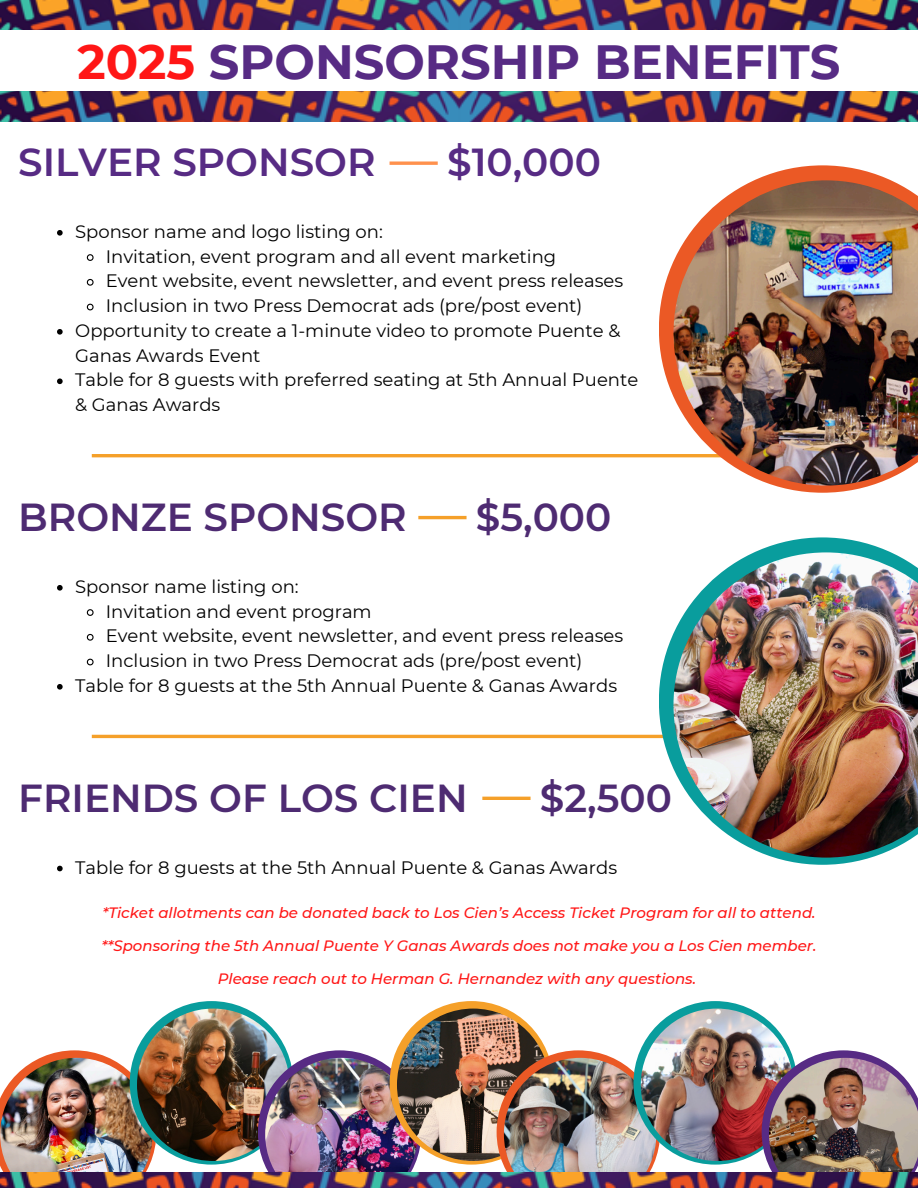
<style>
.page{position:relative;width:918px;height:1188px;background:#fff}
.page>*{position:absolute;margin:0;border:0;box-sizing:border-box;transform-origin:0 0}
.t1{font:700 48px "Montserrat";color:#572b84}
.t2{font:600 39px "Montserrat";color:#4e2b72}
.t3{font:600 39px "Montserrat";color:#572b84}
.t4{font:18px/24.8px "Montserrat";color:#000}
.t5{font:italic 500 15px/32.7px "Montserrat";color:#ff1616;text-align:center}
.s1{color:#ff1616}
</style>
<div class="page">
<svg style="left:40px;top:1050px;width:116px;height:105px"></svg>
<img style="left:0;top:1058px;width:153px;height:114px">
<div style="left:130px;top:1001px;width:163px;height:164px;background:#099d9d;border-radius:50%"></div>
<img style="left:137px;top:1009px;width:152px;height:152px;border-radius:50%">
<svg style="left:258px;top:1050px;width:162px;height:115px"></svg>
<img style="left:265px;top:1058px;width:153px;height:114px">
<div style="left:390px;top:1001px;width:163px;height:164px;background:#f5a029;border-radius:50%"></div>
<img style="left:397px;top:1009px;width:152px;height:152px;border-radius:50%">
<svg style="left:497px;top:1050px;width:163px;height:116px"></svg>
<img style="left:504px;top:1058px;width:152px;height:114px">
<svg style="left:633px;top:1001px;width:164px;height:164px;background:#1aa0a0"></svg>
<img style="left:641px;top:1009px;width:152px;height:152px;border-radius:50%">
<svg style="left:762px;top:1050px;width:116px;height:116px"></svg>
<img style="left:769px;top:1058px;width:149px;height:114px">
<img style="left:0;top:0;width:918px;height:29px">
<img style="left:0;top:92px;width:918px;height:29px">
<svg style="left:390px;top:161px;width:48px;height:4px"></svg>
<hr style="left:92px;top:454px;width:734px;height:3px;background:#f5a029">
<hr style="left:418px;top:516px;width:49px;height:3px;background:#f5a029">
<hr style="left:482px;top:797px;width:49px;height:3px;background:#f5a029">
<hr style="left:92px;top:735px;width:734px;height:3px;background:#f5a029">
<svg style="left:57px;top:230px;width:6px;height:6px"></svg>
<svg style="left:86px;top:254px;width:8px;height:7px"></svg>
<svg style="left:86px;top:278px;width:8px;height:8px"></svg>
<svg style="left:86px;top:303px;width:8px;height:8px"></svg>
<svg style="left:57px;top:329px;width:6px;height:6px"></svg>
<svg style="left:57px;top:378px;width:6px;height:6px"></svg>
<svg style="left:57px;top:585px;width:6px;height:6px"></svg>
<svg style="left:86px;top:609px;width:8px;height:7px"></svg>
<svg style="left:86px;top:633px;width:8px;height:8px"></svg>
<svg style="left:86px;top:658px;width:8px;height:8px"></svg>
<svg style="left:57px;top:684px;width:6px;height:6px"></svg>
<svg style="left:57px;top:866px;width:6px;height:5px"></svg>
<svg style="left:659px;top:165px;width:231px;height:328px"></svg>
<img style="left:673px;top:180px;width:245px;height:306px">
<svg style="left:659px;top:537px;width:231px;height:328px"></svg>
<img style="left:673px;top:552px;width:245px;height:306px">
<img style="left:0;top:1172px;width:918px;height:16px">
<p class="t1" style="left:77px;top:33px;width:765px"><span class="s1">2025</span> SPONSORSHIP BENEFITS</p>
<p class="t3" style="left:18px;top:139px;width:359px">SILVER SPONSOR</p>
<p class="t3" style="left:447px;top:139px;width:155px">$10,000</p>
<h2 class="t4" style="left:75px;top:219px;width:309px">Sponsor name and logo listing on:</h2>
<p class="t4" style="left:106px;top:244px;width:452px">Invitation, event program and all event marketing</p>
<h3 class="t4" style="left:106px;top:269px;width:519px">Event website, event newsletter, and event press releases</h3>
<p class="t4" style="left:106px;top:293px;width:478px">Inclusion in two Press Democrat ads (pre/post event)</p>
<p class="t4" style="left:75px;top:318px;width:547px">Opportunity to create a 1-minute video to promote Puente &amp;<br>Ganas Awards Event</p>
<p class="t4" style="left:75px;top:368px;width:565px">Table for 8 guests with preferred seating at 5th Annual Puente &amp; Ganas Awards</p>
<p class="t2" style="left:18px;top:493px;width:390px">BRONZE SPONSOR</p>
<p class="t2" style="left:476px;top:493px;width:137px">$5,000</p>
<p class="t4" style="left:75px;top:574px;width:225px">Sponsor name listing on:</p>
<p class="t4" style="left:106px;top:599px;width:267px">Invitation and event program</p>
<p class="t4" style="left:106px;top:624px;width:519px">Event website, event newsletter, and event press releases</p>
<p class="t4" style="left:106px;top:648px;width:478px">Inclusion in two Press Democrat ads (pre/post event)</p>
<h2 class="t4" style="left:75px;top:673px;width:543px">Table for 8 guests at the 5th Annual Puente &amp; Ganas Awards</h2>
<p class="t2" style="left:18px;top:774px;width:451px">FRIENDS OF LOS CIEN</p>
<p class="t2" style="left:540px;top:774px;width:133px">$2,500</p>
<p class="t4" style="left:75px;top:855px;width:543px">Table for 8 guests at the 5th Annual Puente &amp; Ganas Awards</p>
<p class="t5" style="left:102px;top:897px;width:715px">*Ticket allotments can be donated back to Los Cien’s Access Ticket Program for all to attend.</p>
<p class="t5" style="left:101px;top:929px;width:717px">**Sponsoring the 5th Annual Puente Y Ganas Awards does not make you a Los Cien member.<br>Please reach out to Herman G. Hernandez with any questions.</p>
</div>
